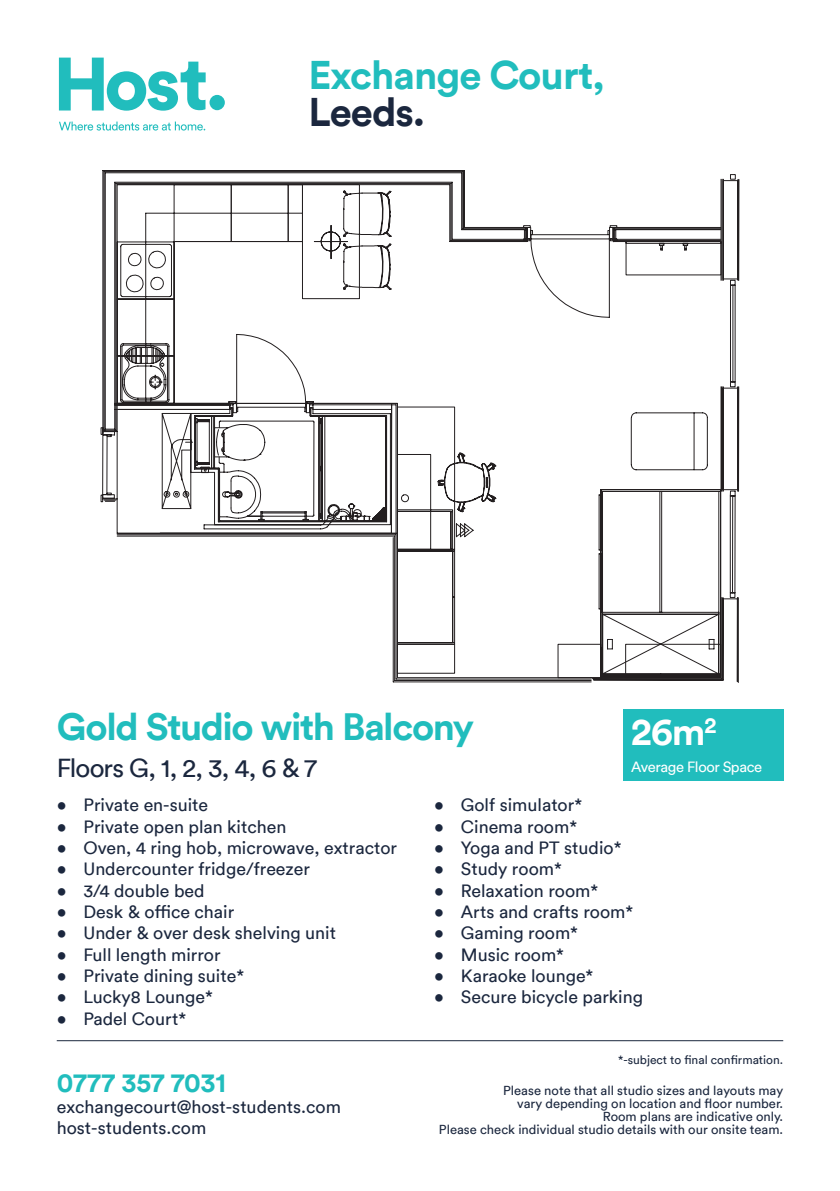
<style>
.page{position:relative;width:840px;height:1191px;background:#fff}
.page>*{position:absolute;margin:0;border:0;box-sizing:border-box;transform-origin:0 0}
.t1{font:700 40px "Circular TT";letter-spacing:-.025em;color:#21bdbd}
.t2{font:700 40px "Circular TT";letter-spacing:-.025em;color:#1b273e}
.Host_Cover_Title{font:700 38px "Circular TT";letter-spacing:-.035em;color:#21bdbd}
.Host_Cover_Title-2{font:700 38px "Circular TT";color:#fff}
.t3{font:700 26.6px "Circular TT";color:#21bdbd}
.Host_Cover_Title-3{font:26px "Circular TT";letter-spacing:-.035em;color:#1b273e}
.t4{font:17.8px/21.4px "Circular TT";color:#1b273e}
.Host_Cover_Title-4{font:14.8px "Circular TT";letter-spacing:-.025em;color:#fff}
.t5{font:13px/13px "Circular TT";color:#1b273e;text-align:right}
.t6{font:12px "Circular TT";color:#1b273e}
</style>
<div class="page">
<hr style="left:57px;top:1040px;width:725px;height:1px;background:#1b273e">
<svg style="left:59px;top:58px;width:146px;height:53px"></svg>
<div style="left:209px;top:95px;width:16px;height:15px;background:#21bdbd;border-radius:50%"></div>
<svg style="left:59px;top:122px;width:146px;height:9px"></svg>
<div style="left:622px;top:709px;width:160px;height:71px;background:#21bdbd"></div>
<svg style="left:101px;top:170px;width:619px;height:512px"></svg>
<svg style="left:114px;top:334px;width:283px;height:195px"></svg>
<hr style="left:160px;top:533px;width:231px;height:1px;background:#231f20">
<hr style="left:313px;top:409px;width:78px;height:1px;background:#231f20">
<svg style="left:310px;top:404px;width:3px;height:5px"></svg>
<hr style="left:313px;top:404px;width:78px;height:1px;background:#231f20">
<hr style="left:397px;top:403px;width:1px;height:130px;background:#231f20">
<svg style="left:391px;top:404px;width:104px;height:146px"></svg>
<hr style="left:395px;top:405px;width:1px;height:128px;background:#231f20">
<hr style="left:720px;top:179px;width:1px;height:101px;background:#231f20">
<hr style="left:721px;top:179px;width:1px;height:101px;background:#231f20">
<hr style="left:722px;top:179px;width:1px;height:101px;background:#231f20">
<hr style="left:738px;top:179px;width:1px;height:101px;background:#231f20">
<hr style="left:737px;top:179px;width:1px;height:101px;background:#231f20">
<hr style="left:721px;top:387px;width:1px;height:104px;background:#231f20">
<hr style="left:722px;top:388px;width:1px;height:101px;background:#231f20">
<hr style="left:736px;top:388px;width:1px;height:101px;background:#231f20">
<hr style="left:737px;top:387px;width:1px;height:104px;background:#231f20">
<hr style="left:720px;top:387px;width:1px;height:104px;background:#231f20">
<hr style="left:721px;top:597px;width:1px;height:82px;background:#231f20">
<hr style="left:722px;top:599px;width:1px;height:81px;background:#231f20">
<hr style="left:737px;top:597px;width:1px;height:85px;background:#231f20">
<hr style="left:736px;top:597px;width:1px;height:84px;background:#231f20">
<hr style="left:719px;top:597px;width:1px;height:80px;background:#231f20">
<hr style="left:592px;top:678px;width:129px;height:1px;background:#231f20">
<hr style="left:593px;top:679px;width:129px;height:1px;background:#231f20">
<hr style="left:591px;top:677px;width:129px;height:1px;background:#231f20">
<svg style="left:722px;top:592px;width:15px;height:7px"></svg>
<svg style="left:722px;top:489px;width:15px;height:7px"></svg>
<div style="left:729px;top:496px;width:6px;height:97px;border:1px solid #231f20"></div>
<hr style="left:731px;top:496px;width:1px;height:97px;background:#231f20">
<svg style="left:722px;top:382px;width:15px;height:7px"></svg>
<svg style="left:723px;top:279px;width:14px;height:6px"></svg>
<div style="left:729px;top:285px;width:6px;height:97px;border:1px solid #231f20"></div>
<hr style="left:732px;top:285px;width:1px;height:97px;background:#231f20">
<svg style="left:723px;top:174px;width:14px;height:7px"></svg>
<hr style="left:397px;top:677px;width:194px;height:1px;background:#231f20">
<h1 class="t1" style="left:308px;top:49px;width:298px">Exchange Court,</h1>
<h1 class="t2" style="left:308px;top:86px;width:118px">Leeds.</h1>
<p class="Host_Cover_Title" style="left:57px;top:702px;width:418px">Gold Studio with Balcony</p>
<p class="Host_Cover_Title-3" style="left:57px;top:752px;width:262px">Floors G, 1, 2, 3, 4, 6 &amp; 7</p>
<p class="t4" style="left:57px;top:794px;width:153px">• Private en-suite</p>
<p class="t4" style="left:57px;top:815px;width:231px">• Private open plan kitchen</p>
<p class="t4" style="left:57px;top:837px;width:341px">• Oven, 4 ring hob, microwave, extractor</p>
<p class="t4" style="left:57px;top:858px;width:255px">• Undercounter fridge/freezer</p>
<p class="t4" style="left:57px;top:879px;width:149px">• 3/4 double bed</p>
<p class="t4" style="left:57px;top:901px;width:179px">• Desk &amp; office chair</p>
<p class="t4" style="left:57px;top:922px;width:280px">• Under &amp; over desk shelving unit</p>
<p class="t4" style="left:57px;top:943px;width:165px">• Full length mirror</p>
<p class="t4" style="left:57px;top:964px;width:189px">• Private dining suite*</p>
<p class="t4" style="left:57px;top:986px;width:158px">• Lucky8 Lounge*</p>
<p class="t4" style="left:57px;top:1007px;width:131px">• Padel Court*</p>
<p class="Host_Cover_Title-2" style="left:631px;top:707px;width:87px">26m<sup>2</sup></p>
<p class="Host_Cover_Title-4" style="left:631px;top:757px;width:132px">Average Floor Space</p>
<p class="t4" style="left:434px;top:794px;width:149px">• Golf simulator*</p>
<p class="t4" style="left:434px;top:815px;width:144px">• Cinema room*</p>
<p class="t4" style="left:434px;top:837px;width:189px">• Yoga and PT studio*</p>
<p class="t4" style="left:434px;top:858px;width:129px">• Study room*</p>
<p class="t4" style="left:434px;top:879px;width:165px">• Relaxation room*</p>
<p class="t4" style="left:434px;top:901px;width:200px">• Arts and crafts room*</p>
<p class="t4" style="left:434px;top:922px;width:145px">• Gaming room*</p>
<p class="t4" style="left:434px;top:943px;width:131px">• Music room*</p>
<p class="t4" style="left:434px;top:964px;width:161px">• Karaoke lounge*</p>
<p class="t4" style="left:434px;top:986px;width:210px">• Secure bicycle parking</p>
<h3 class="t3" style="left:57px;top:1065px;width:171px">0777 357 7031</h3>
<p class="t4" style="left:57px;top:1095px;width:285px">exchangecourt@host-students.com host-students.com</p>
<p class="t6" style="left:617px;top:1052px;width:166px">*-subject to final confirmation.</p>
<p class="t5" style="left:438px;top:1084px;width:345px">Please note that all studio sizes and layouts may<br>vary depending on location and floor number.<br>Room plans are indicative only.<br>Please check individual studio details with our onsite team.</p>
</div>
